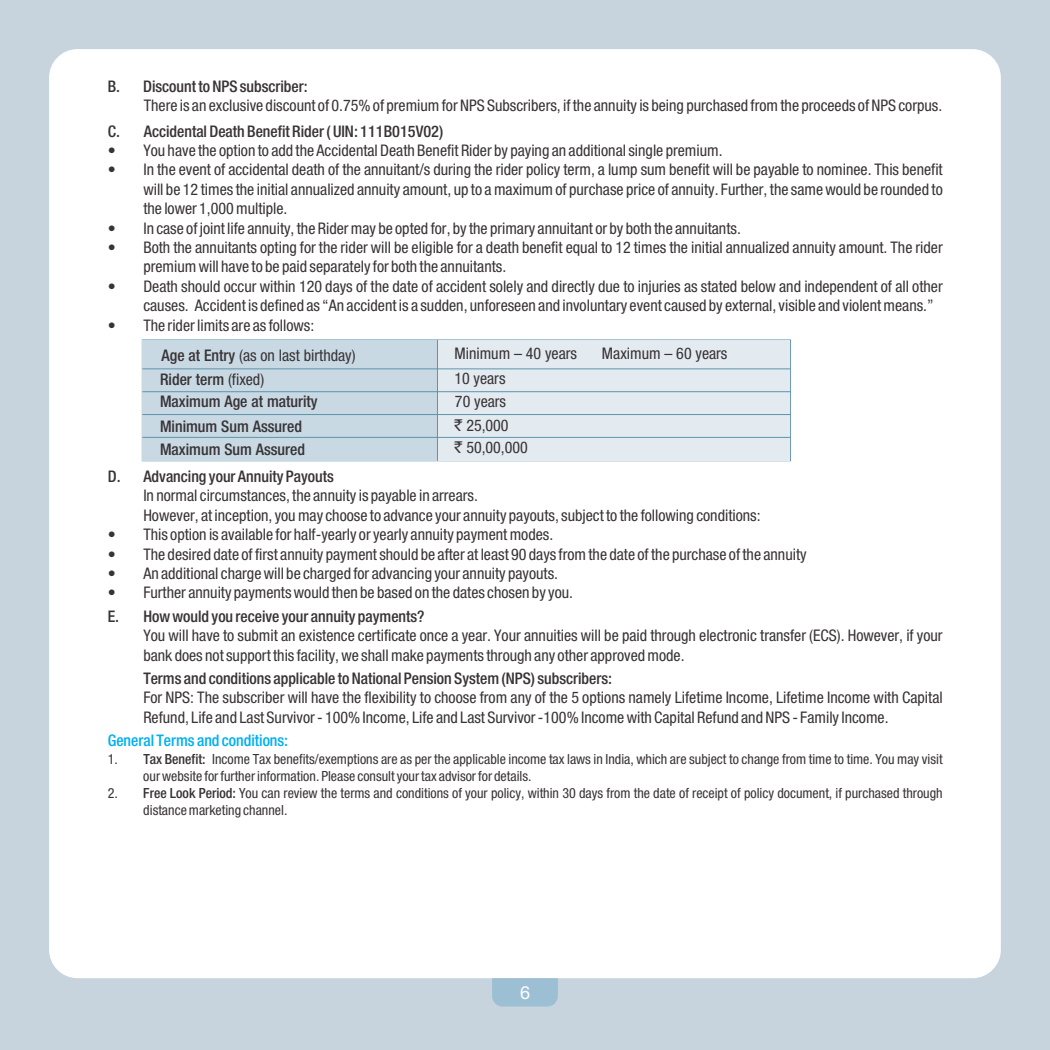
<style>
.page{position:relative;width:1050px;height:1050px;background:#fff}
.page>*{position:absolute;margin:0;border:0;box-sizing:border-box;transform-origin:0 0}
.t1{font:16px/19.4px "Heavenetica Cond 5 SH";color:#383336}
.t2{font:16px/22.6px "Heavenetica Cond 6 Med SH";color:#383336}
.t3{font:16px "Heavenetica Cond 6 Med SH";color:#00b0f0}
.t4{font:14px/17px "Heavenetica Cond 5 SH";color:#383336}
.s1{font-family:"Heavenetica Cond 6 Med SH"}
.s2{font-family:"Heavenetica Cond 5 SH"}
.s3{font-family:"Rupee Foradian"}
</style>
<div class="page">
<div style="left:0;top:0;width:1049px;height:1049px;background:#c7d4de"></div>
<div style="left:49px;top:49px;width:951px;height:929px;background:#fff;border-radius:28px"></div>
<div style="left:142px;top:340px;width:647px;height:121px;background:#e3ebf0"></div>
<div style="left:142px;top:340px;width:295px;height:121px;background:#c9d9e3"></div>
<hr style="left:142px;top:391px;width:648px;height:1px;background:#5e94ab">
<hr style="left:142px;top:368px;width:648px;height:1px;background:#5e94ab">
<hr style="left:142px;top:414px;width:648px;height:1px;background:#5e94ab">
<hr style="left:142px;top:437px;width:648px;height:1px;background:#5e94ab">
<hr style="left:437px;top:340px;width:1px;height:121px;background:#5e94ab">
<div style="left:492px;top:978px;width:66px;height:28px;background:#9cbfd4"></div>
<p class="t2" style="left:108px;top:74px;width:201px">B. Discount to NPS subscriber:</p>
<p class="t1" style="left:144px;top:95px;width:800px">There is an exclusive discount of 0.75% of premium for NPS Subscribers, if the annuity is being purchased from the proceeds of NPS corpus.</p>
<p class="t2" style="left:108px;top:119px;width:337px">C. Accidental Death Benefit Rider ( UIN: 111B015V02)</p>
<p class="t1" style="left:108px;top:140px;width:616px">• You have the option to add the Accidental Death Benefit Rider by paying an additional single premium.</p>
<p class="t1" style="left:143px;top:159px;width:800px;text-align:justify;text-indent:-36px">• In the event of accidental death of the annuitant/s during the rider policy term, a lump sum benefit will be payable to nominee. This benefit will be 12 times the initial annualized annuity amount, up to a maximum of purchase price of annuity. Further, the same would be rounded to the lower 1,000 multiple.</p>
<p class="t1" style="left:108px;top:217px;width:634px">• In case of joint life annuity, the Rider may be opted for, by the primary annuitant or by both the annuitants.</p>
<p class="t1" style="left:143px;top:237px;width:800px;text-indent:-36px">• Both the annuitants opting for the rider will be eligible for a death benefit equal to 12 times the initial annualized annuity amount. The rider premium will have to be paid separately for both the annuitants.</p>
<p class="t1" style="left:143px;top:276px;width:800px;text-indent:-36px">• Death should occur within 120 days of the date of accident solely and directly due to injuries as stated below and independent of all other causes. Accident is defined as “An accident is a sudden, unforeseen and involuntary event caused by external, visible and violent means.”</p>
<p class="t1" style="left:108px;top:314px;width:208px">• The rider limits are as follows:</p>
<p class="t1" style="left:161px;top:345px;width:196px"><span class="s1">Age at Entry</span> (as on last birthday)</p>
<p class="t2" style="left:160px;top:367px;width:159px">Rider term <span class="s2">(fixed)<br></span>Maximum Age at maturity</p>
<p class="t2" style="left:160px;top:414px;width:146px">Minimum Sum Assured<br>Maximum Sum Assured</p>
<p class="t1" style="left:454px;top:343px;width:124px">Minimum – 40 years</p>
<p class="t1" style="left:602px;top:343px;width:127px">Maximum – 60 years</p>
<p class="t1" style="left:454px;top:366px;width:75px;line-height:23px">10 years<br>70 years<br><span class="s3">`</span> 25,000<br><span class="s3">`</span> 50,00,000</p>
<p class="t2" style="left:108px;top:464px;width:228px">D. Advancing your Annuity Payouts</p>
<p class="t1" style="left:143px;top:485px;width:618px">In normal circumstances, the annuity is payable in arrears.<br>However, at inception, you may choose to advance your annuity payouts, subject to the following conditions:</p>
<p class="t1" style="left:108px;top:524px;width:447px">• This option is available for half-yearly or yearly annuity payment modes.</p>
<p class="t1" style="left:108px;top:543px;width:700px">• The desired date of first annuity payment should be after at least 90 days from the date of the purchase of the annuity</p>
<p class="t1" style="left:108px;top:563px;width:452px">• An additional charge will be charged for advancing your annuity payouts.</p>
<p class="t1" style="left:108px;top:582px;width:467px">• Further annuity payments would then be based on the dates chosen by you.</p>
<p class="t2" style="left:108px;top:604px;width:318px">E. How would you receive your annuity payments?</p>
<p class="t1" style="left:143px;top:625px;width:800px">You will have to submit an existence certificate once a year. Your annuities will be paid through electronic transfer (ECS). However, if your bank does not support this facility, we shall make payments through any other approved mode.</p>
<p class="t2" style="left:143px;top:666px;width:470px">Terms and conditions applicable to National Pension System (NPS) subscribers:</p>
<p class="t1" style="left:143px;top:687px;width:800px">For NPS: The subscriber will have the flexibility to choose from any of the 5 options namely Lifetime Income, Lifetime Income with Capital<br>Refund, Life and Last Survivor - 100% Income, Life and Last Survivor -100% Income with Capital Refund and NPS - Family Income.</p>
<p class="t3" style="left:108px;top:730px;width:182px">General Terms and conditions:</p>
<p class="t4" style="left:143px;top:749px;width:800px;text-indent:-36px">1. <span class="s1">Tax Benefit:</span> Income Tax benefits/exemptions are as per the applicable income tax laws in India, which are subject to change from time to time. You may visit our website for further information. Please consult your tax advisor for details.</p>
<p class="t4" style="left:143px;top:783px;width:800px;text-indent:-36px">2. <span class="s1">Free Look Period:</span> You can review the terms and conditions of your policy, within 30 days from the date of receipt of policy document, if purchased through distance marketing channel.</p>
</div>
